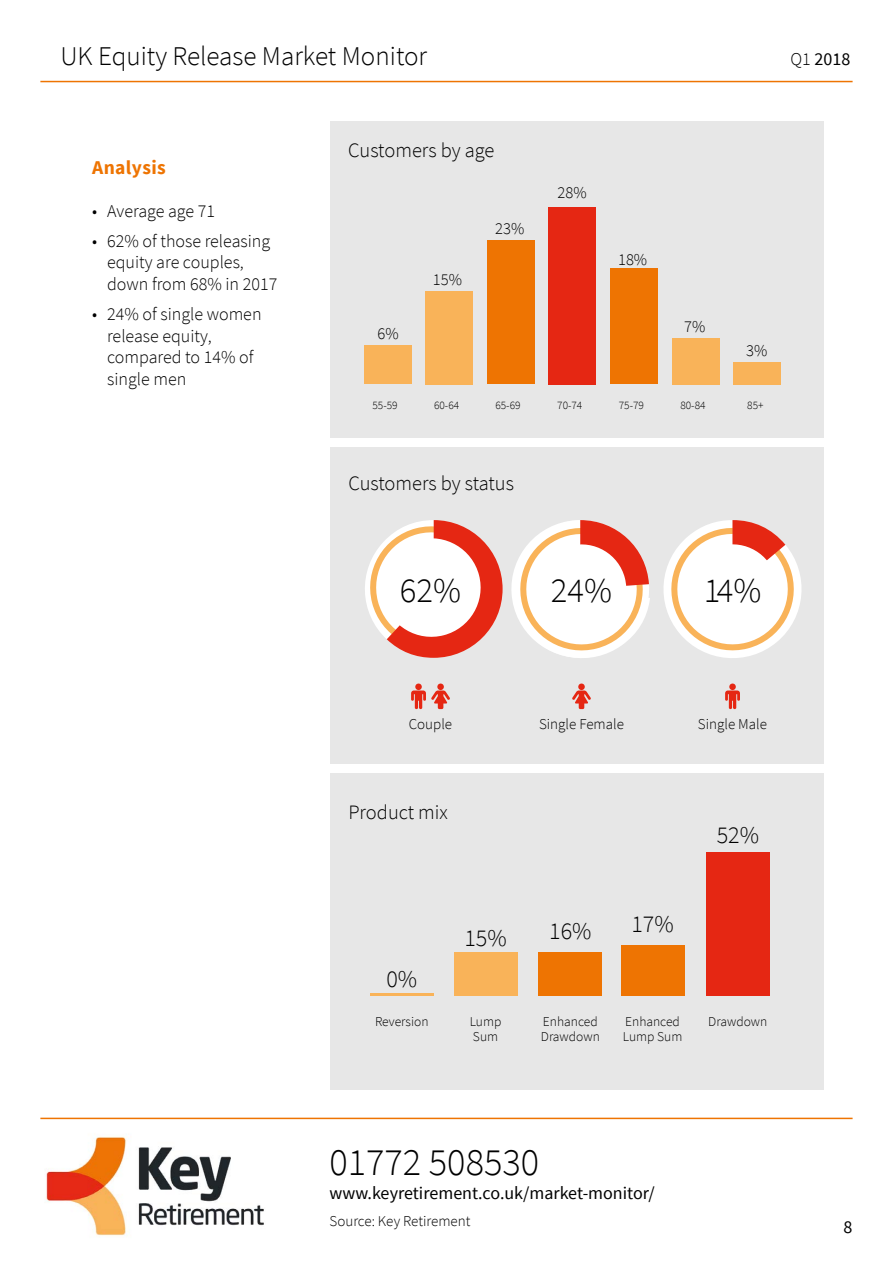
<style>
.page{position:relative;width:893px;height:1263px;background:#fff}
.page>*{position:absolute;margin:0;border:0;box-sizing:border-box;transform-origin:0 0}
.t1{font:300 38.25px "Source Sans Pro";color:#000}
.t2{font:300 34.65px "Source Sans Pro";color:#000}
.t3{font:300 27px "Source Sans Pro";color:#000}
.t4{font:300 24px "Source Sans Pro";color:#000}
.t5{font:300 20.4px "Source Sans Pro";color:#000}
.t6{font:700 19.5px "Source Sans Pro";letter-spacing:.02em;color:#ee7402}
.t7{font:300 18px/21.6px "Source Sans Pro";color:#000}
.t8{font:18px "Source Sans Pro";color:#000}
.t9{font:300 16.5px "Source Sans Pro";color:#000}
.t10{font:300 15px "Source Sans Pro";color:#000}
.t11{font:300 13.5px/15px "Source Sans Pro";color:#000}
.t12{font:300 11.4px "Source Sans Pro";color:#000}
.s1{font-weight:300}
</style>
<div class="page">
<hr style="left:40px;top:81px;width:813px;height:1px;background:#ee7402">
<img style="left:40px;top:1119px;width:236px;height:117px">
<hr style="left:40px;top:1118px;width:813px;height:1px;background:#ee7402">
<div style="left:330px;top:447px;width:494px;height:316px;background:#e7e7e7"></div>
<div style="left:330px;top:121px;width:494px;height:316px;background:#e7e7e7"></div>
<div style="left:330px;top:773px;width:494px;height:316px;background:#e7e7e7"></div>
<svg style="left:572px;top:683px;width:19px;height:26px"></svg>
<svg style="left:411px;top:683px;width:39px;height:26px"></svg>
<svg style="left:725px;top:683px;width:15px;height:26px"></svg>
<div style="left:706px;top:852px;width:64px;height:144px;background:#e52713"></div>
<div style="left:538px;top:953px;width:64px;height:43px;background:#ee7402"></div>
<hr style="left:370px;top:994px;width:64px;height:2px;background:#f9b359">
<div style="left:733px;top:362px;width:48px;height:22px;background:#f9b359"></div>
<div style="left:672px;top:338px;width:47px;height:46px;background:#f9b359"></div>
<div style="left:610px;top:268px;width:48px;height:116px;background:#ee7402"></div>
<div style="left:548px;top:207px;width:48px;height:177px;background:#e52713"></div>
<div style="left:487px;top:241px;width:47px;height:143px;background:#ee7402"></div>
<div style="left:425px;top:291px;width:48px;height:93px;background:#f9b359"></div>
<div style="left:364px;top:345px;width:47px;height:39px;background:#f9b359"></div>
<div style="left:621px;top:946px;width:63px;height:50px;background:#ee7402"></div>
<div style="left:454px;top:953px;width:63px;height:43px;background:#f9b359"></div>
<svg style="left:365px;top:520px;width:437px;height:138px"></svg>
<h3 class="t3" style="left:60px;top:39px;width:368px">UK Equity Release Market Monitor</h3>
<p class="t8" style="left:791px;top:48px;width:61px"><span class="s1">Q1</span> 2018</p>
<p class="t6" style="left:92px;top:154px;width:75px">Analysis</p>
<p class="t7" style="left:92px;top:200px;width:124px">• Average age 71</p>
<p class="t7" style="left:107px;top:230px;width:172px;text-indent:-15px">• 62% of those releasing equity are couples, down from 68% in 2017</p>
<p class="t7" style="left:107px;top:303px;width:156px;text-indent:-15px">• 24% of single women release equity, compared to 14% of single men</p>
<p class="t5" style="left:348px;top:138px;width:148px">Customers by age</p>
<p class="t9" style="left:378px;top:323px;width:23px">6%</p>
<p class="t9" style="left:433px;top:269px;width:31px">15%</p>
<p class="t9" style="left:495px;top:218px;width:31px">23%</p>
<p class="t9" style="left:558px;top:183px;width:31px">28%</p>
<p class="t9" style="left:618px;top:250px;width:31px">18%</p>
<p class="t9" style="left:684px;top:316px;width:23px">7%</p>
<p class="t9" style="left:746px;top:340px;width:23px">3%</p>
<p class="t12" style="left:373px;top:398px;width:27px">55-59</p>
<p class="t12" style="left:434px;top:398px;width:27px">60-64</p>
<p class="t12" style="left:495px;top:398px;width:27px">65-69</p>
<p class="t12" style="left:557px;top:398px;width:27px">70-74</p>
<p class="t12" style="left:619px;top:398px;width:27px">75-79</p>
<p class="t12" style="left:680px;top:398px;width:27px">80-84</p>
<p class="t12" style="left:747px;top:398px;width:18px">85+</p>
<p class="t5" style="left:348px;top:471px;width:167px">Customers by status</p>
<h2 class="t2" style="left:400px;top:569px;width:63px">62%</h2>
<h2 class="t2" style="left:704px;top:569px;width:59px">14%</h2>
<h2 class="t2" style="left:551px;top:569px;width:63px">24%</h2>
<p class="t10" style="left:409px;top:714px;width:45px">Couple</p>
<p class="t10" style="left:539px;top:714px;width:86px">Single Female</p>
<p class="t10" style="left:698px;top:714px;width:71px">Single Male</p>
<p class="t5" style="left:348px;top:800px;width:101px">Product mix</p>
<h3 class="t4" style="left:386px;top:964px;width:32px">0%</h3>
<h3 class="t4" style="left:464px;top:923px;width:44px">15%</h3>
<h3 class="t4" style="left:549px;top:916px;width:44px">16%</h3>
<h3 class="t4" style="left:631px;top:909px;width:44px">17%</h3>
<h3 class="t4" style="left:717px;top:820px;width:44px">52%</h3>
<p class="t11" style="left:375px;top:1014px;width:55px">Reversion</p>
<p class="t11" style="left:708px;top:1014px;width:61px">Drawdown</p>
<p class="t11" style="left:541px;top:1014px;width:61px">Enhanced<br>Drawdown</p>
<p class="t11" style="left:623px;top:1014px;width:61px">Enhanced<br>Lump Sum</p>
<p class="t11" style="left:470px;top:1014px;width:33px">Lump<br>Sum</p>
<h1 class="t1" style="left:330px;top:1139px;width:211px">01772 508530</h1>
<p class="t8" style="left:330px;top:1182px;width:327px">www.keyretirement.co.uk/market-monitor/</p>
<p class="t10" style="left:330px;top:1211px;width:142px">Source: Key Retirement</p>
<p class="t8" style="left:844px;top:1216px;width:10px">8</p>
</div>
